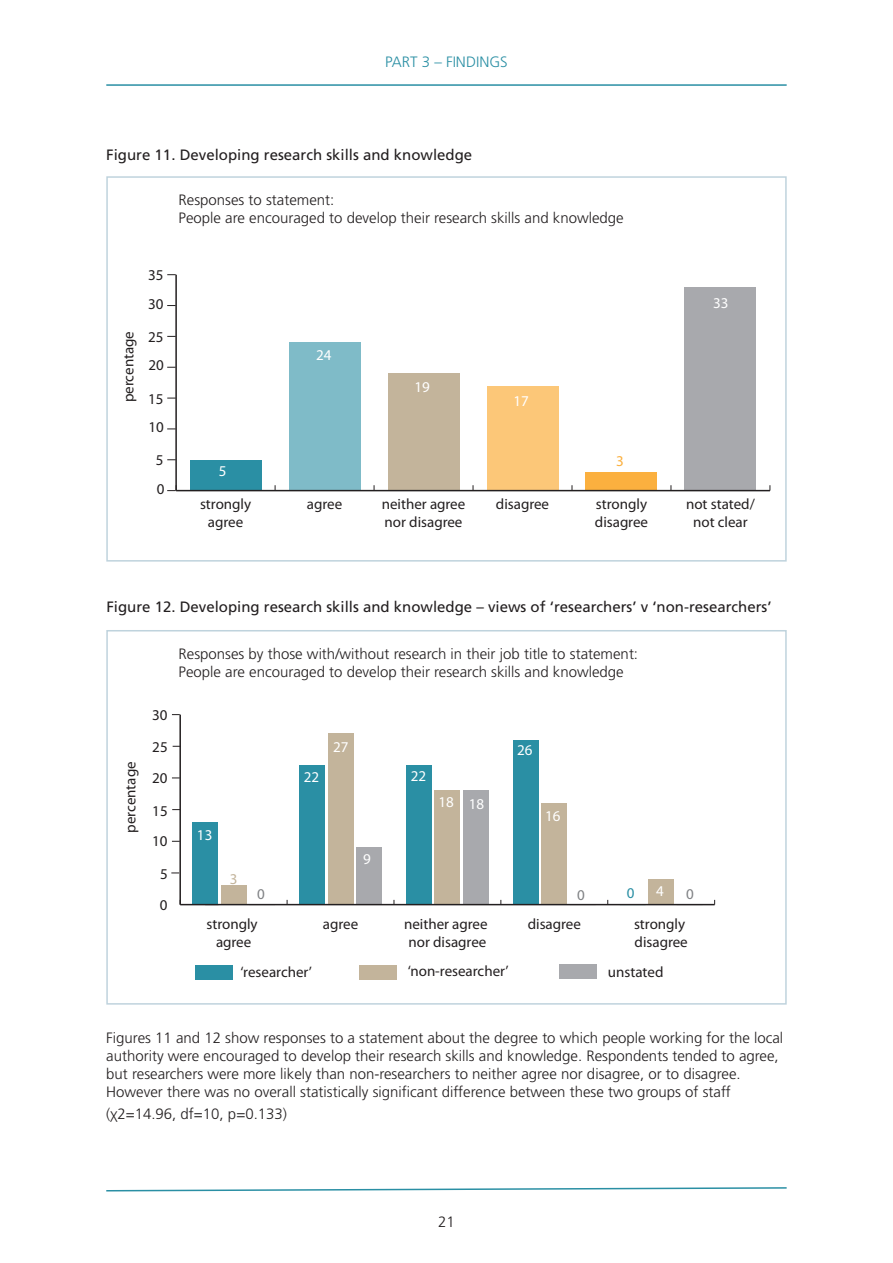
<style>
.page{position:relative;width:893px;height:1263px;background:#fff}
.page>*{position:absolute;margin:0;border:0;box-sizing:border-box;transform-origin:0 0}
.t1{font:300 15px/18px "Frutiger";color:#231f20}
.t2{font:15px/18px "Myriad Pro";color:#231f20}
.t3{font:15px "Frutiger";color:#231f20}
.t4{font:15px "Myriad Pro";color:#fff}
.t5{font:300 15px "Frutiger";color:#2a8fa4}
.t6{font:15px "Myriad Pro";color:#808285}
.t7{font:15px "Myriad Pro";color:#fbb03f}
.t8{font:15px "Myriad Pro";color:#c3b49b}
.t9{font:15px "Myriad Pro";color:#2a8fa4}
.s1{font-family:"Helvetica Neue"}
</style>
<div class="page">
<svg style="left:106px;top:1187px;width:681px;height:5px"></svg>
<hr style="left:106px;top:84px;width:681px;height:2px;background:#2a8fa4">
<hr style="left:175px;top:275px;width:2px;height:216px;background:#231f20">
<div style="left:190px;top:460px;width:71px;height:31px;background:#2a8fa4"></div>
<div style="left:289px;top:343px;width:71px;height:148px;background:#7fbbc8"></div>
<div style="left:388px;top:373px;width:71px;height:118px;background:#c3b49b"></div>
<div style="left:487px;top:386px;width:71px;height:105px;background:#fcc778"></div>
<div style="left:586px;top:472px;width:71px;height:19px;background:#fbb03f"></div>
<div style="left:685px;top:287px;width:71px;height:204px;background:#a8a9ad"></div>
<hr style="left:176px;top:490px;width:594px;height:1px;background:#231f20">
<svg style="left:167px;top:485px;width:10px;height:6px"></svg>
<div style="left:106px;top:176px;width:681px;height:386px;border:2px solid #bfd3dd"></div>
<hr style="left:179px;top:715px;width:2px;height:190px;background:#231f20">
<div style="left:560px;top:964px;width:37px;height:15px;background:#a8a9ad"></div>
<div style="left:356px;top:848px;width:26px;height:57px;background:#a8a9ad"></div>
<div style="left:463px;top:791px;width:26px;height:114px;background:#a8a9ad"></div>
<div style="left:359px;top:965px;width:37px;height:15px;background:#c3b49b"></div>
<div style="left:221px;top:886px;width:25px;height:19px;background:#c3b49b"></div>
<div style="left:328px;top:734px;width:25px;height:171px;background:#c3b49b"></div>
<div style="left:435px;top:791px;width:25px;height:114px;background:#c3b49b"></div>
<div style="left:541px;top:803px;width:26px;height:102px;background:#c3b49b"></div>
<div style="left:648px;top:879px;width:26px;height:26px;background:#c3b49b"></div>
<div style="left:196px;top:965px;width:37px;height:15px;background:#2a8fa4"></div>
<div style="left:192px;top:822px;width:26px;height:83px;background:#2a8fa4"></div>
<div style="left:299px;top:765px;width:26px;height:140px;background:#2a8fa4"></div>
<div style="left:406px;top:765px;width:26px;height:140px;background:#2a8fa4"></div>
<div style="left:513px;top:740px;width:26px;height:165px;background:#2a8fa4"></div>
<hr style="left:180px;top:904px;width:535px;height:1px;background:#231f20">
<div style="left:106px;top:630px;width:681px;height:375px;border:2px solid #bfd3dd"></div>
<p class="t5" style="left:385px;top:55px;width:124px">PART 3 – FINDINGS</p>
<p class="t3" style="left:106px;top:149px;width:367px">Figure 11. Developing research skills and knowledge</p>
<p class="t1" style="left:179px;top:192px;width:447px">Responses to statement:<br>People are encouraged to develop their research skills and knowledge</p>
<p class="t2" style="left:121px;top:402px;width:73px;rotate:-90deg">percentage</p>
<p class="t2" style="left:148px;top:267px;width:17px">35</p>
<p class="t2" style="left:148px;top:296px;width:17px">30</p>
<p class="t2" style="left:148px;top:329px;width:17px">25</p>
<p class="t2" style="left:149px;top:358px;width:17px">20</p>
<p class="t2" style="left:148px;top:391px;width:17px">15</p>
<p class="t2" style="left:149px;top:419px;width:17px">10</p>
<p class="t2" style="left:156px;top:452px;width:9px">5</p>
<p class="t2" style="left:157px;top:481px;width:9px">0</p>
<p class="t4" style="left:219px;top:466px;width:9px">5</p>
<p class="t4" style="left:316px;top:350px;width:17px">24</p>
<p class="t2" style="left:200px;top:496px;width:53px">strongly</p>
<p class="t2" style="left:307px;top:496px;width:37px">agree</p>
<p class="t2" style="left:208px;top:514px;width:37px">agree</p>
<p class="t4" style="left:414px;top:381px;width:17px">19</p>
<p class="t4" style="left:513px;top:395px;width:17px">17</p>
<p class="t2" style="left:382px;top:496px;width:85px">neither agree</p>
<p class="t2" style="left:496px;top:496px;width:55px">disagree</p>
<p class="t2" style="left:385px;top:514px;width:79px">nor disagree</p>
<p class="t7" style="left:616px;top:456px;width:9px">3</p>
<p class="t2" style="left:595px;top:496px;width:55px">strongly disagree</p>
<p class="t4" style="left:713px;top:297px;width:17px">33</p>
<p class="t2" style="left:686px;top:496px;width:70px;text-align:center">not stated/ not clear</p>
<p class="t3" style="left:106px;top:601px;width:667px">Figure 12. Developing research skills and knowledge – views of ‘researchers’ v ‘non-researchers’</p>
<p class="t2" style="left:123px;top:833px;width:73px;rotate:-90deg">percentage</p>
<p class="t1" style="left:179px;top:646px;width:461px">Responses by those with/without research in their job title to statement:<br>People are encouraged to develop their research skills and knowledge</p>
<p class="t2" style="left:152px;top:707px;width:17px">30</p>
<p class="t2" style="left:152px;top:739px;width:17px">25</p>
<p class="t4" style="left:333px;top:741px;width:17px">27</p>
<p class="t4" style="left:517px;top:745px;width:17px">26</p>
<p class="t2" style="left:152px;top:770px;width:17px">20</p>
<p class="t4" style="left:304px;top:772px;width:17px">22</p>
<p class="t4" style="left:411px;top:770px;width:17px">22</p>
<p class="t2" style="left:152px;top:803px;width:17px">15</p>
<p class="t4" style="left:438px;top:796px;width:17px">18</p>
<p class="t4" style="left:469px;top:799px;width:17px">18</p>
<p class="t4" style="left:545px;top:811px;width:17px">16</p>
<p class="t2" style="left:152px;top:833px;width:17px">10</p>
<p class="t4" style="left:197px;top:830px;width:17px">13</p>
<p class="t4" style="left:363px;top:854px;width:9px">9</p>
<p class="t2" style="left:160px;top:866px;width:9px">5</p>
<p class="t8" style="left:230px;top:873px;width:9px">3</p>
<p class="t2" style="left:160px;top:897px;width:9px">0</p>
<p class="t6" style="left:257px;top:888px;width:9px">0</p>
<p class="t4" style="left:656px;top:885px;width:9px">4</p>
<p class="t6" style="left:577px;top:889px;width:9px">0</p>
<p class="t9" style="left:627px;top:887px;width:9px">0</p>
<p class="t6" style="left:686px;top:889px;width:9px">0</p>
<p class="t2" style="left:206px;top:916px;width:53px">strongly</p>
<p class="t2" style="left:323px;top:916px;width:37px">agree</p>
<p class="t2" style="left:216px;top:934px;width:37px">agree</p>
<p class="t2" style="left:404px;top:916px;width:85px">neither agree</p>
<p class="t2" style="left:528px;top:916px;width:55px">disagree</p>
<p class="t2" style="left:408px;top:934px;width:79px">nor disagree</p>
<p class="t2" style="left:634px;top:916px;width:55px">strongly disagree</p>
<p class="t2" style="left:241px;top:964px;width:73px">‘researcher’</p>
<p class="t2" style="left:408px;top:964px;width:102px">‘non-researcher’</p>
<p class="t2" style="left:608px;top:964px;width:57px">unstated</p>
<p class="t1" style="left:106px;top:1030px;width:678px">Figures 11 and 12 show responses to a statement about the degree to which people working for the local authority were encouraged to develop their research skills and knowledge. Respondents tended to agree, but researchers were more likely than non-researchers to neither agree nor disagree, or to disagree.<br>However there was no overall statistically significant difference between these two groups of staff</p>
<p class="t1" style="left:106px;top:1105px;width:182px">(<span class="s1">χ</span>2=14.96, df=10, p=0.133)</p>
<p class="t1" style="left:438px;top:1214px;width:18px">21</p>
</div>
